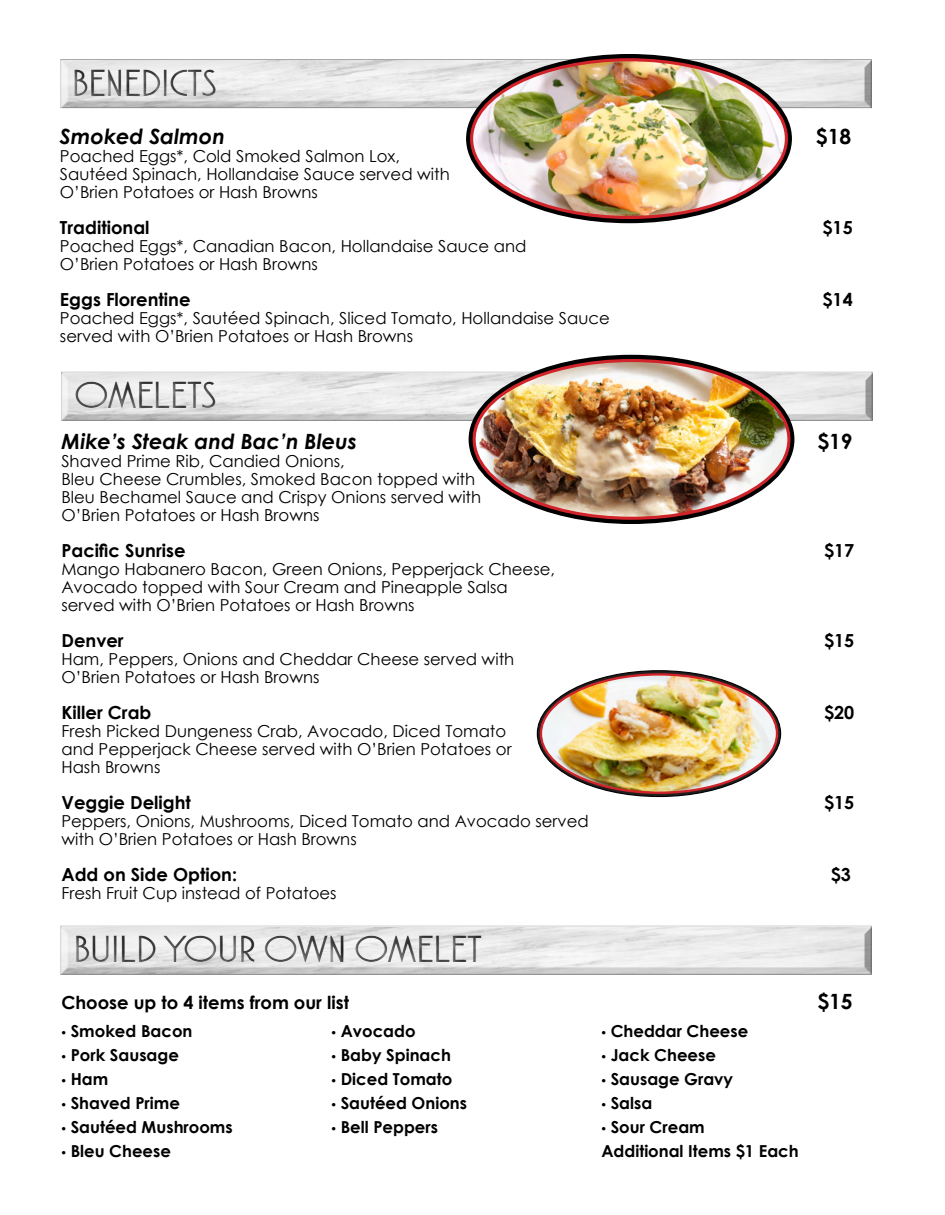
<style>
.page{position:relative;width:945px;height:1215px;background:#fff}
.page>*{position:absolute;margin:0;border:0;box-sizing:border-box;transform-origin:0 0}
.t1{font:37.5px "Atlantic Cruise";color:#4e4e4e;scale:1.2 1}
.t2{font:italic 700 21px "Century Gothic";color:#000}
.t3{font:700 21px "Century Gothic";color:#000}
.t4{font:700 18px "Century Gothic";color:#000}
.t5{font:16.5px/18px "Century Gothic";color:#000}
.t6{font:700 16.5px "Century Gothic";color:#000}
.s1{font-family:"Myriad Pro";font-weight:400}
</style>
<div class="page">
<div style="left:59px;top:57px;width:814px;height:53px;background:#000;opacity:.75"></div>
<div style="left:71px;top:63px;width:156px;height:41px;background:#000;opacity:.75"></div>
<img style="left:473px;top:60px;width:312px;height:157px">
<div style="left:59px;top:923px;width:814px;height:54px;background:#000;opacity:.75"></div>
<div style="left:72px;top:929px;width:420px;height:42px;background:#000;opacity:.75"></div>
<div style="left:60px;top:370px;width:814px;height:53px;background:#000;opacity:.75"></div>
<div style="left:73px;top:377px;width:146px;height:40px;background:#fff;opacity:.75"></div>
<div style="left:75px;top:375px;width:151px;height:41px;background:#000;opacity:.75"></div>
<img style="left:474px;top:361px;width:315px;height:157px">
<img style="left:541px;top:674px;width:236px;height:119px">
<h1 class="t1" style="left:72px;top:64px;width:122px">BENEDICTS</h1>
<p class="t2" style="left:60px;top:121px;width:167px">Smoked Salmon</p>
<p class="t3" style="left:816px;top:121px;width:37px">$18</p>
<p class="t5" style="left:60px;top:147px;width:391px">Poached Eggs*, Cold Smoked Salmon Lox,<br>Sautéed Spinach, Hollandaise Sauce served with</p>
<p class="t5" style="left:60px;top:183px;width:260px">O’Brien Potatoes or Hash Browns</p>
<p class="t4" style="left:60px;top:214px;width:91px">Traditional</p>
<p class="t4" style="left:823px;top:214px;width:32px">$15</p>
<p class="t5" style="left:60px;top:237px;width:468px">Poached Eggs*, Canadian Bacon, Hollandaise Sauce and<br>O’Brien Potatoes or Hash Browns</p>
<p class="t4" style="left:60px;top:286px;width:132px">Eggs Florentine</p>
<p class="t4" style="left:823px;top:286px;width:32px">$14</p>
<p class="t5" style="left:60px;top:309px;width:551px">Poached Eggs*, Sautéed Spinach, Sliced Tomato, Hollandaise Sauce served with O’Brien Potatoes or Hash Browns</p>
<h1 class="t1" style="left:74px;top:376px;width:119px">OMELETS</h1>
<p class="t2" style="left:61px;top:425px;width:297px">Mike’s Steak and Bac’n Bleus</p>
<p class="t3" style="left:817px;top:425px;width:37px">$19</p>
<p class="t5" style="left:61px;top:451px;width:415px">Shaved Prime Rib, Candied Onions,<br>Bleu Cheese Crumbles, Smoked Bacon topped with</p>
<p class="t5" style="left:61px;top:487px;width:421px">Bleu Bechamel Sauce and Crispy Onions served with<br>O’Brien Potatoes or Hash Browns</p>
<p class="t4" style="left:61px;top:536px;width:126px">Pacific Sunrise</p>
<p class="t4" style="left:824px;top:536px;width:32px">$17</p>
<p class="t5" style="left:61px;top:559px;width:495px">Mango Habanero Bacon, Green Onions, Pepperjack Cheese,<br>Avocado topped with Sour Cream and Pineapple Salsa served with O’Brien Potatoes or Hash Browns</p>
<p class="t4" style="left:61px;top:626px;width:64px">Denver</p>
<p class="t4" style="left:824px;top:626px;width:32px">$15</p>
<p class="t5" style="left:61px;top:649px;width:454px">Ham, Peppers, Onions and Cheddar Cheese served with<br>O’Brien Potatoes or Hash Browns</p>
<p class="t4" style="left:61px;top:698px;width:91px">Killer Crab</p>
<p class="t4" style="left:824px;top:698px;width:32px">$20</p>
<p class="t5" style="left:61px;top:721px;width:452px">Fresh Picked Dungeness Crab, Avocado, Diced Tomato and Pepperjack Cheese served with O’Brien Potatoes or<br>Hash Browns</p>
<p class="t4" style="left:61px;top:788px;width:131px">Veggie Delight</p>
<p class="t4" style="left:824px;top:788px;width:32px">$15</p>
<p class="t5" style="left:61px;top:811px;width:529px">Peppers, Onions, Mushrooms, Diced Tomato and Avocado served with O’Brien Potatoes or Hash Browns</p>
<p class="t4" style="left:61px;top:860px;width:177px">Add on Side Option:</p>
<p class="t4" style="left:831px;top:860px;width:22px">$3</p>
<p class="t5" style="left:61px;top:883px;width:277px">Fresh Fruit Cup instead of Potatoes</p>
<h1 class="t1" style="left:73px;top:930px;width:342px">BUILD YOUR OWN OMELET</h1>
<p class="t4" style="left:61px;top:989px;width:289px">Choose up to 4 items from our list</p>
<p class="t3" style="left:817px;top:986px;width:37px">$15</p>
<p class="t6" style="left:61px;top:1018px;width:133px"><span class="s1">•</span> Smoked Bacon</p>
<p class="t6" style="left:331px;top:1018px;width:86px"><span class="s1">•</span> Avocado</p>
<p class="t6" style="left:601px;top:1018px;width:148px"><span class="s1">•</span> Cheddar Cheese</p>
<p class="t6" style="left:61px;top:1042px;width:119px"><span class="s1">•</span> Pork Sausage</p>
<p class="t6" style="left:331px;top:1042px;width:121px"><span class="s1">•</span> Baby Spinach</p>
<p class="t6" style="left:601px;top:1042px;width:116px"><span class="s1">•</span> Jack Cheese</p>
<p class="t6" style="left:61px;top:1066px;width:48px"><span class="s1">•</span> Ham</p>
<p class="t6" style="left:331px;top:1066px;width:122px"><span class="s1">•</span> Diced Tomato</p>
<p class="t6" style="left:601px;top:1066px;width:133px"><span class="s1">•</span> Sausage Gravy</p>
<p class="t6" style="left:61px;top:1090px;width:120px"><span class="s1">•</span> Shaved Prime</p>
<p class="t6" style="left:331px;top:1090px;width:137px"><span class="s1">•</span> Sautéed Onions</p>
<p class="t6" style="left:601px;top:1090px;width:52px"><span class="s1">•</span> Salsa</p>
<p class="t6" style="left:61px;top:1114px;width:173px"><span class="s1">•</span> Sautéed Mushrooms</p>
<p class="t6" style="left:331px;top:1114px;width:108px"><span class="s1">•</span> Bell Peppers</p>
<p class="t6" style="left:601px;top:1114px;width:105px"><span class="s1">•</span> Sour Cream</p>
<p class="t6" style="left:61px;top:1138px;width:111px"><span class="s1">•</span> Bleu Cheese</p>
<p class="t6" style="left:601px;top:1138px;width:199px">Additional Items $1 Each</p>
</div>
